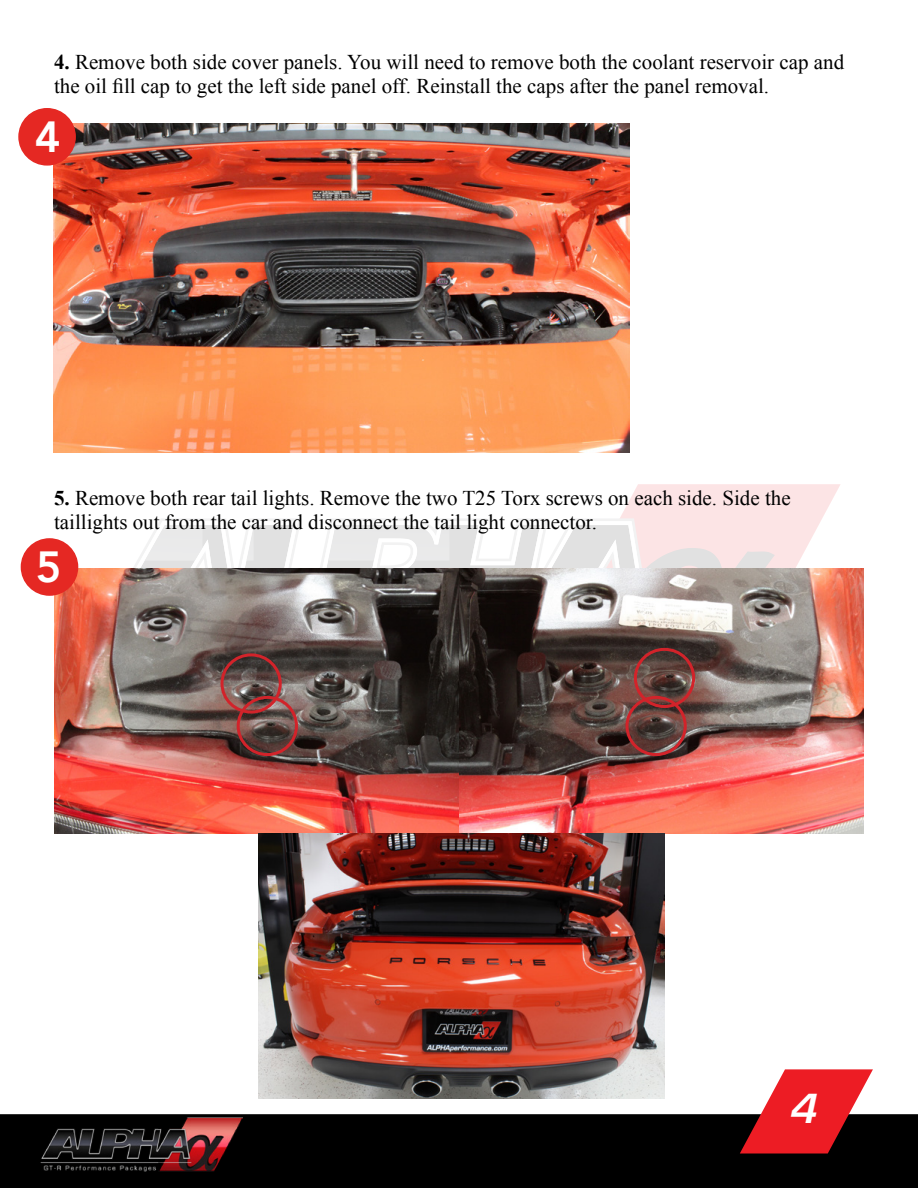
<style>
.page{position:relative;width:918px;height:1188px;background:#fff}
.page>*{position:absolute;margin:0;border:0;box-sizing:border-box;transform-origin:0 0}
.t1{font:800 43.5px "Avenir";color:#fff}
.t2{font:italic 600 39px "Eurostile LT Std";color:#fff}
.t3{font:21px/24px "Times New Roman";color:#000}
.s1{font-weight:700}
</style>
<div class="page">
<div style="left:1px;top:1115px;width:916px;height:72px;background:#000"></div>
<div style="left:0;top:1114px;width:918px;height:74px;border:2px solid #000"></div>
<img style="left:41px;top:1118px;width:202px;height:53px">
<svg style="left:740px;top:1069px;width:133px;height:85px"></svg>
<svg style="left:620px;top:484px;width:220px;height:84px;fill:#fce4e5"></svg>
<svg style="left:133px;top:518px;width:642px;height:50px"></svg>
<img style="left:55px;top:568px;width:808px;height:265px">
<div style="left:21px;top:539px;width:57px;height:56px;background:#e52823;border-radius:50%"></div>
<div style="left:21px;top:538px;width:57px;height:58px;border:2px solid #e52823;border-radius:50%"></div>
<img style="left:54px;top:123px;width:576px;height:329px">
<div style="left:19px;top:109px;width:56px;height:56px;background:#e52823;border-radius:50%"></div>
<div style="left:18px;top:108px;width:58px;height:58px;border:2px solid #e52823;border-radius:50%"></div>
<img style="left:258px;top:833px;width:406px;height:265px">
<div style="left:634px;top:648px;width:61px;height:60px;border:3px solid #d2232a;border-radius:50%"></div>
<div style="left:625px;top:696px;width:62px;height:60px;border:3px solid #d2232a;border-radius:50%"></div>
<div style="left:220px;top:653px;width:62px;height:61px;border:3px solid #d2232a;border-radius:50%"></div>
<div style="left:237px;top:696px;width:61px;height:60px;border:3px solid #d2232a;border-radius:50%"></div>
<p class="t3" style="left:54px;top:49px;width:792px"><span class="s1">4.</span> Remove both side cover panels. You will need to remove both the coolant reservoir cap and the oil fill cap to get the left side panel off. Reinstall the caps after the panel removal.</p>
<h1 class="t1" style="left:35px;top:103px;width:27px">4</h1>
<p class="t3" style="left:54px;top:486px;width:738px"><span class="s1">5.</span> Remove both rear tail lights. Remove the two T25 Torx screws on each side. Side the taillights out from the car and disconnect the tail light connector.</p>
<h1 class="t1" style="left:36px;top:533px;width:27px">5</h1>
<h2 class="t2" style="left:788px;top:1084px;width:29px">4</h2>
</div>
